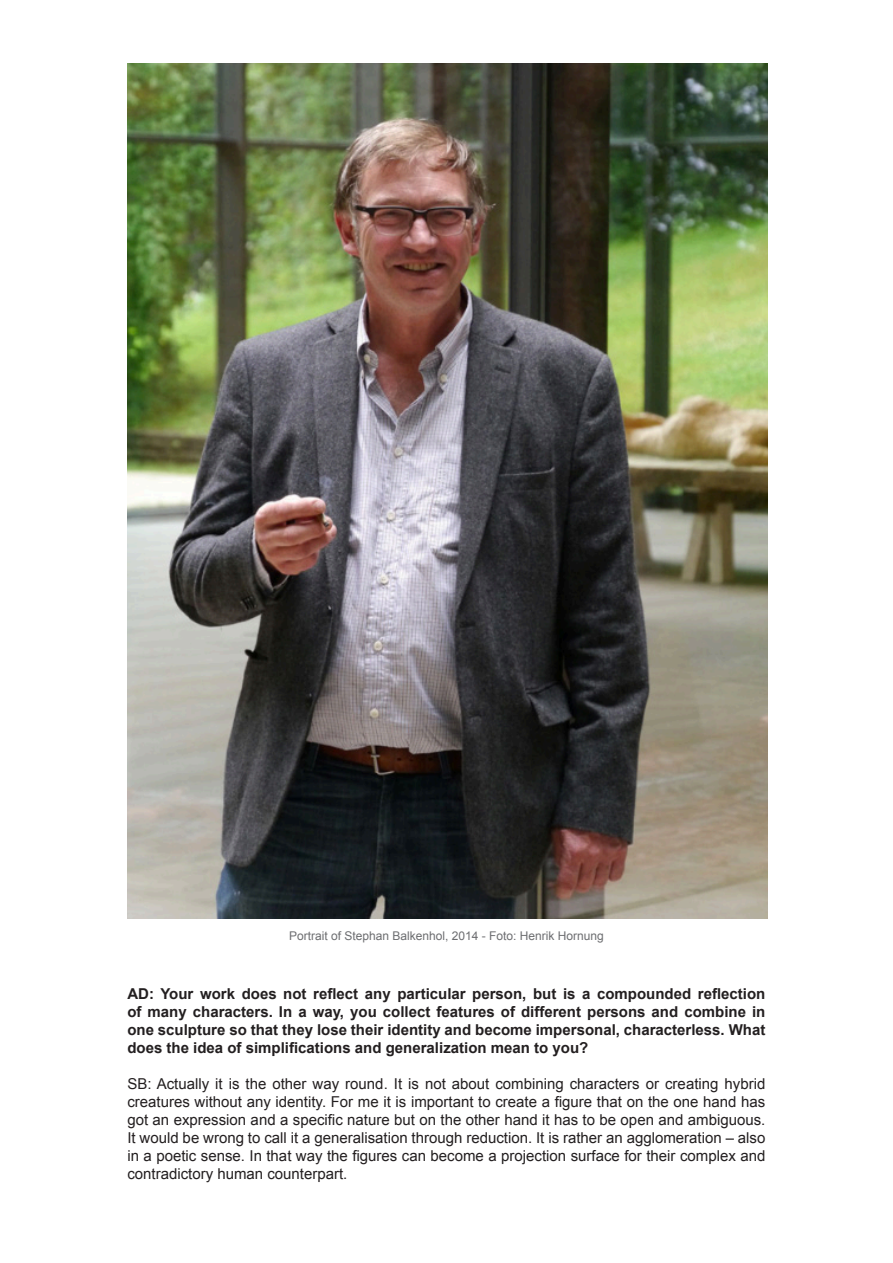
<style>
.page{position:relative;width:893px;height:1263px;background:#fff}
.page>*{position:absolute;margin:0;border:0;box-sizing:border-box;transform-origin:0 0}
.t1{font:15px/18px "Arial";color:#231f20;text-align:justify}
.t2{font:700 15px/18px "Arial";color:#231f20;text-align:justify}
.t3{font:12px "Arial";color:#6c6d70}
</style>
<div class="page">
<img style="left:128px;top:64px;width:639px;height:854px">
<p class="t3" style="left:289px;top:928px;width:316px">Portrait of Stephan Balkenhol, 2014 - Foto: Henrik Hornung</p>
<p class="t2" style="left:127px;top:985px;width:639px">AD: Your work does not reflect any particular person, but is a compounded reflection of many characters. In a way, you collect features of different persons and combine in one sculpture so that they lose their identity and become impersonal, characterless. What does the idea of simplifications and generalization mean to you?</p>
<p class="t1" style="left:127px;top:1074px;width:639px">SB: Actually it is the other way round. It is not about combining characters or creating hybrid creatures without any identity. For me it is important to create a figure that on the one hand has got an expression and a specific nature but on the other hand it has to be open and ambiguous.<br>It would be wrong to call it a generalisation through reduction. It is rather an agglomeration – also in a poetic sense. In that way the figures can become a projection surface for their complex and contradictory human counterpart.</p>
</div>
